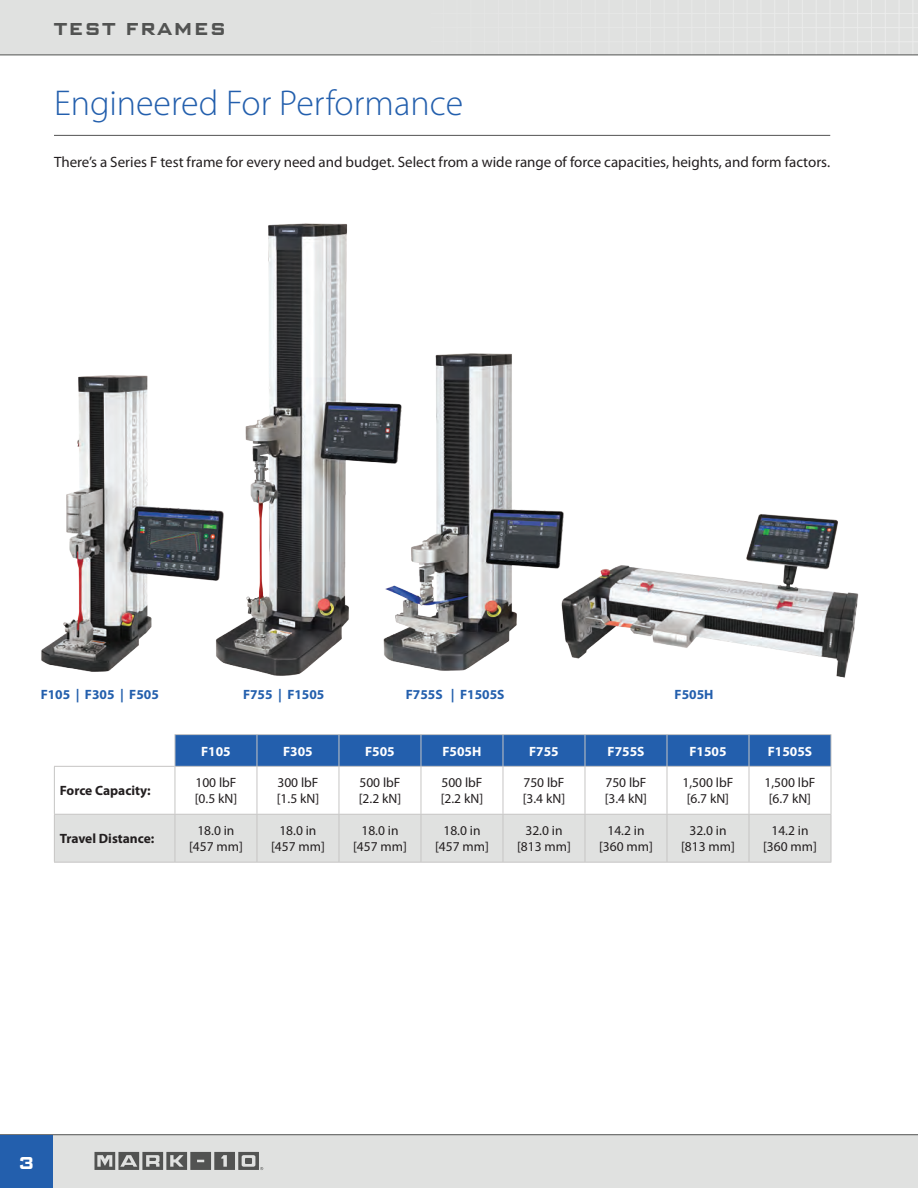
<style>
.page{position:relative;width:918px;height:1188px;background:#fff}
.page>*{position:absolute;margin:0;border:0;box-sizing:border-box;transform-origin:0 0}
.t1{font:300 36px "Myriad Pro";color:#235fad}
.t2{font:700 18px "Bank Sans Caps EFEL";letter-spacing:.13em;color:#525352}
.t3{font:700 18px "Bank Sans Caps EFEL";color:#fff}
.t4{font:15px "Myriad Pro";color:#231f20}
.t5{font:13.5px/16.2px "Myriad Pro";color:#231f20;text-align:center}
.t6{font:700 13.5px "Myriad Pro";color:#235fad}
.t7{font:700 13.5px "Myriad Pro";color:#fff}
.t8{font:700 13.5px "Myriad Pro";color:#231f20}
</style>
<div class="page">
<div style="left:0;top:1134px;width:918px;height:54px;background:#e0e1e0"></div>
<div style="left:0;top:0;width:918px;height:55px;background:#e0e1e0"></div>
<div style="left:0;top:1135px;width:53px;height:53px;background:#235fad"></div>
<img style="left:431px;top:13px;width:487px;height:42px">
<hr style="left:0;top:55px;width:918px;height:1px;background:#525352">
<svg style="left:94px;top:1152px;width:169px;height:18px;background:#828382"></svg>
<img style="left:41px;top:223px;width:818px;height:455px">
<svg style="left:176px;top:735px;width:655px;height:31px;background:#2560ad"></svg>
<div style="left:55px;top:815px;width:776px;height:47px;background:#e0e1e0"></div>
<hr style="left:175px;top:734px;width:82px;height:1px;background:#c6c5c4">
<hr style="left:175px;top:735px;width:1px;height:31px;background:#c6c5c4">
<hr style="left:257px;top:734px;width:82px;height:1px;background:#c6c5c4">
<hr style="left:257px;top:735px;width:1px;height:31px;background:#c6c5c4">
<hr style="left:339px;top:734px;width:82px;height:1px;background:#c6c5c4">
<hr style="left:339px;top:735px;width:1px;height:31px;background:#c6c5c4">
<hr style="left:421px;top:734px;width:82px;height:1px;background:#c6c5c4">
<hr style="left:421px;top:735px;width:1px;height:31px;background:#c6c5c4">
<hr style="left:503px;top:734px;width:82px;height:1px;background:#c6c5c4">
<hr style="left:503px;top:735px;width:1px;height:31px;background:#c6c5c4">
<hr style="left:585px;top:734px;width:82px;height:1px;background:#c6c5c4">
<hr style="left:585px;top:735px;width:1px;height:31px;background:#c6c5c4">
<hr style="left:667px;top:734px;width:82px;height:1px;background:#c6c5c4">
<hr style="left:667px;top:735px;width:1px;height:31px;background:#c6c5c4">
<hr style="left:749px;top:734px;width:82px;height:1px;background:#c6c5c4">
<hr style="left:749px;top:735px;width:1px;height:31px;background:#c6c5c4">
<hr style="left:831px;top:735px;width:1px;height:31px;background:#c6c5c4">
<hr style="left:54px;top:766px;width:121px;height:1px;background:#c6c5c4">
<hr style="left:54px;top:767px;width:1px;height:47px;background:#c6c5c4">
<hr style="left:175px;top:766px;width:82px;height:1px;background:#c6c5c4">
<hr style="left:175px;top:767px;width:1px;height:47px;background:#c6c5c4">
<hr style="left:257px;top:766px;width:82px;height:1px;background:#c6c5c4">
<hr style="left:257px;top:767px;width:1px;height:47px;background:#c6c5c4">
<hr style="left:339px;top:766px;width:82px;height:1px;background:#c6c5c4">
<hr style="left:339px;top:767px;width:1px;height:47px;background:#c6c5c4">
<hr style="left:421px;top:766px;width:82px;height:1px;background:#c6c5c4">
<hr style="left:421px;top:767px;width:1px;height:47px;background:#c6c5c4">
<hr style="left:503px;top:766px;width:82px;height:1px;background:#c6c5c4">
<hr style="left:503px;top:767px;width:1px;height:47px;background:#c6c5c4">
<hr style="left:585px;top:766px;width:82px;height:1px;background:#c6c5c4">
<hr style="left:585px;top:767px;width:1px;height:47px;background:#c6c5c4">
<hr style="left:667px;top:766px;width:82px;height:1px;background:#c6c5c4">
<hr style="left:667px;top:767px;width:1px;height:47px;background:#c6c5c4">
<hr style="left:749px;top:766px;width:82px;height:1px;background:#c6c5c4">
<hr style="left:749px;top:767px;width:1px;height:47px;background:#c6c5c4">
<hr style="left:831px;top:767px;width:1px;height:47px;background:#c6c5c4">
<hr style="left:54px;top:814px;width:121px;height:1px;background:#c6c5c4">
<hr style="left:54px;top:815px;width:1px;height:47px;background:#c6c5c4">
<hr style="left:175px;top:814px;width:82px;height:1px;background:#c6c5c4">
<hr style="left:175px;top:815px;width:1px;height:47px;background:#c6c5c4">
<hr style="left:257px;top:814px;width:82px;height:1px;background:#c6c5c4">
<hr style="left:257px;top:815px;width:1px;height:47px;background:#c6c5c4">
<hr style="left:339px;top:814px;width:82px;height:1px;background:#c6c5c4">
<hr style="left:339px;top:815px;width:1px;height:47px;background:#c6c5c4">
<hr style="left:421px;top:814px;width:82px;height:1px;background:#c6c5c4">
<hr style="left:421px;top:815px;width:1px;height:47px;background:#c6c5c4">
<hr style="left:503px;top:814px;width:82px;height:1px;background:#c6c5c4">
<hr style="left:503px;top:815px;width:1px;height:47px;background:#c6c5c4">
<hr style="left:585px;top:814px;width:82px;height:1px;background:#c6c5c4">
<hr style="left:585px;top:815px;width:1px;height:47px;background:#c6c5c4">
<hr style="left:667px;top:814px;width:82px;height:1px;background:#c6c5c4">
<hr style="left:667px;top:815px;width:1px;height:47px;background:#c6c5c4">
<hr style="left:749px;top:814px;width:82px;height:1px;background:#c6c5c4">
<hr style="left:749px;top:815px;width:1px;height:47px;background:#c6c5c4">
<hr style="left:831px;top:815px;width:1px;height:47px;background:#c6c5c4">
<hr style="left:54px;top:862px;width:121px;height:1px;background:#c6c5c4">
<hr style="left:175px;top:862px;width:82px;height:1px;background:#c6c5c4">
<hr style="left:257px;top:862px;width:82px;height:1px;background:#c6c5c4">
<hr style="left:339px;top:862px;width:82px;height:1px;background:#c6c5c4">
<hr style="left:421px;top:862px;width:82px;height:1px;background:#c6c5c4">
<hr style="left:503px;top:862px;width:82px;height:1px;background:#c6c5c4">
<hr style="left:585px;top:862px;width:82px;height:1px;background:#c6c5c4">
<hr style="left:667px;top:862px;width:82px;height:1px;background:#c6c5c4">
<hr style="left:749px;top:862px;width:82px;height:1px;background:#c6c5c4">
<hr style="left:54px;top:135px;width:776px;height:1px;background:#525352">
<h2 class="t2" style="left:54px;top:18px;width:173px">TEST FRAMES</h2>
<h1 class="t1" style="left:54px;top:81px;width:411px">Engineered For Performance</h1>
<p class="t4" style="left:54px;top:152px;width:778px">There’s a Series F test frame for every need and budget. Select from a wide range of force capacities, heights, and form factors.</p>
<p class="t6" style="left:41px;top:686px;width:120px">F105 | F305 | F505</p>
<p class="t6" style="left:243px;top:686px;width:83px">F755 | F1505</p>
<p class="t6" style="left:406px;top:686px;width:100px">F755S | F1505S</p>
<p class="t6" style="left:675px;top:686px;width:40px">F505H</p>
<p class="t7" style="left:201px;top:742px;width:31px">F105</p>
<p class="t7" style="left:283px;top:742px;width:31px">F305</p>
<p class="t7" style="left:365px;top:742px;width:31px">F505</p>
<p class="t7" style="left:443px;top:742px;width:40px">F505H</p>
<p class="t7" style="left:529px;top:742px;width:31px">F755</p>
<p class="t7" style="left:608px;top:742px;width:38px">F755S</p>
<p class="t7" style="left:689px;top:742px;width:39px">F1505</p>
<p class="t7" style="left:768px;top:742px;width:46px">F1505S</p>
<p class="t8" style="left:60px;top:782px;width:93px">Force Capacity:</p>
<p class="t5" style="left:195px;top:774px;width:44px;text-align:left">100 lbF [0.5 kN]</p>
<p class="t5" style="left:277px;top:774px;width:44px;text-align:left">300 lbF [1.5 kN]</p>
<p class="t5" style="left:359px;top:774px;width:44px;text-align:left">500 lbF [2.2 kN]</p>
<p class="t5" style="left:441px;top:774px;width:44px;text-align:left">500 lbF [2.2 kN]</p>
<p class="t5" style="left:523px;top:774px;width:44px;text-align:left">750 lbF [3.4 kN]</p>
<p class="t5" style="left:605px;top:774px;width:44px;text-align:left">750 lbF [3.4 kN]</p>
<p class="t5" style="left:683px;top:774px;width:52px">1,500 lbF [6.7 kN]</p>
<p class="t5" style="left:765px;top:774px;width:52px">1,500 lbF [6.7 kN]</p>
<p class="t8" style="left:60px;top:830px;width:96px">Travel Distance:</p>
<p class="t5" style="left:189px;top:822px;width:55px">18.0 in [457 mm]</p>
<p class="t5" style="left:271px;top:822px;width:55px">18.0 in [457 mm]</p>
<p class="t5" style="left:353px;top:822px;width:55px">18.0 in [457 mm]</p>
<p class="t5" style="left:435px;top:822px;width:55px">18.0 in [457 mm]</p>
<p class="t5" style="left:517px;top:822px;width:55px">32.0 in [813 mm]</p>
<p class="t5" style="left:599px;top:822px;width:55px">14.2 in [360 mm]</p>
<p class="t5" style="left:681px;top:822px;width:55px">32.0 in [813 mm]</p>
<p class="t5" style="left:763px;top:822px;width:55px">14.2 in [360 mm]</p>
<h2 class="t3" style="left:19px;top:1152px;width:17px">3</h2>
</div>
